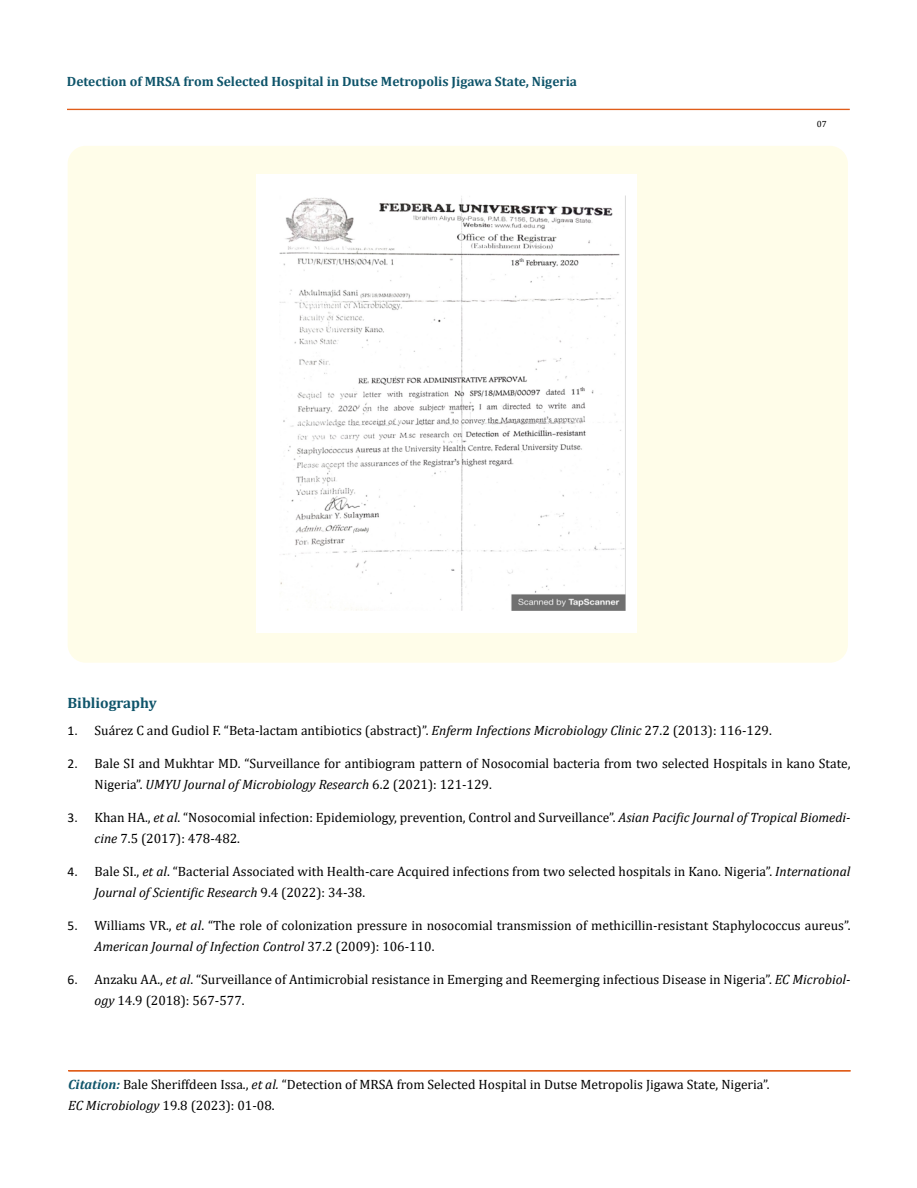
<style>
.page{position:relative;width:917px;height:1188px;background:#fff}
.page>*{position:absolute;margin:0;border:0;box-sizing:border-box;transform-origin:0 0}
.t1{font:700 15px "Cambria";color:#0e546a}
.t2{font:13.5px/21px "Cambria";color:#000}
.t3{font:700 13.5px "Cambria";color:#0e546a}
.t4{font:9px "Cambria";color:#000}
.s1{font-family:"Calibri"}
.s2{font-style:italic}
.s3{font-weight:700;font-style:italic;color:#0e546a}
</style>
<div class="page">
<div style="left:67px;top:109px;width:782px;height:1px;border:1px solid #e05d1a"></div>
<div style="left:68px;top:146px;width:779px;height:517px;background:#fffde9;border-radius:18px"></div>
<img style="left:256px;top:174px;width:380px;height:458px">
<p class="t3" style="left:67px;top:72px;width:512px">Detection of MRSA from Selected Hospital in Dutse Metropolis Jigawa State, Nigeria</p>
<p class="t4" style="left:816px;top:118px;width:11px">07</p>
<p class="t1" style="left:68px;top:692px;width:91px">Bibliography</p>
<p class="t2" style="left:68px;top:720px;width:705px"><span class="s1">1.</span> Suárez C and Gudiol F. “Beta-lactam antibiotics (abstract)”. <span class="s2">Enferm Infections Microbiology Clinic</span> 27.2 (2013): 116-129.</p>
<p class="t2" style="left:94px;top:753px;width:757px;text-indent:-27px"><span class="s1">2.</span> Bale SI and Mukhtar MD. “Surveillance for antibiogram pattern of Nosocomial bacteria from two selected Hospitals in kano State,<br>Nigeria”. <span class="s2">UMYU Journal of Microbiology Research</span> 6.2 (2021): 121-129.</p>
<p class="t2" style="left:94px;top:807px;width:757px;text-indent:-27px"><span class="s1">3.</span> Khan HA., <span class="s2">et al</span>. “Nosocomial infection: Epidemiology, prevention, Control and Surveillance”. <span class="s2">Asian Pacific Journal of Tropical Biomedi&shy;cine</span> 7.5 (2017): 478-482.</p>
<p class="t2" style="left:94px;top:861px;width:757px;text-indent:-27px"><span class="s1">4.</span> Bale SI., <span class="s2">et al</span>. “Bacterial Associated with Health-care Acquired infections from two selected hospitals in Kano. Nigeria”. <span class="s2">International<br>Journal of Scientific Research</span> 9.4 (2022): 34-38.</p>
<p class="t2" style="left:94px;top:915px;width:757px;text-indent:-27px"><span class="s1">5.</span> Williams VR., <span class="s2">et al</span>. “The role of colonization pressure in nosocomial transmission of methicillin-resistant Staphylococcus aureus”.<br><span class="s2">American Journal of Infection Control</span> 37.2 (2009): 106-110.</p>
<p class="t2" style="left:94px;top:969px;width:757px;text-indent:-27px"><span class="s1">6.</span> Anzaku AA., <span class="s2">et al</span>. “Surveillance of Antimicrobial resistance in Emerging and Reemerging infectious Disease in Nigeria”. <span class="s2">EC Microbiol&shy;ogy</span> 14.9 (2018): 567-577.</p>
<p class="t2" style="left:68px;top:1074px;width:702px"><span class="s3">Citation:</span> Bale Sheriffdeen Issa., <span class="s2">et al.</span> “Detection of MRSA from Selected Hospital in Dutse Metropolis Jigawa State, Nigeria”.<br><span class="s2">EC Microbiology</span> 19.8 (2023): 01-08.</p>
</div>
